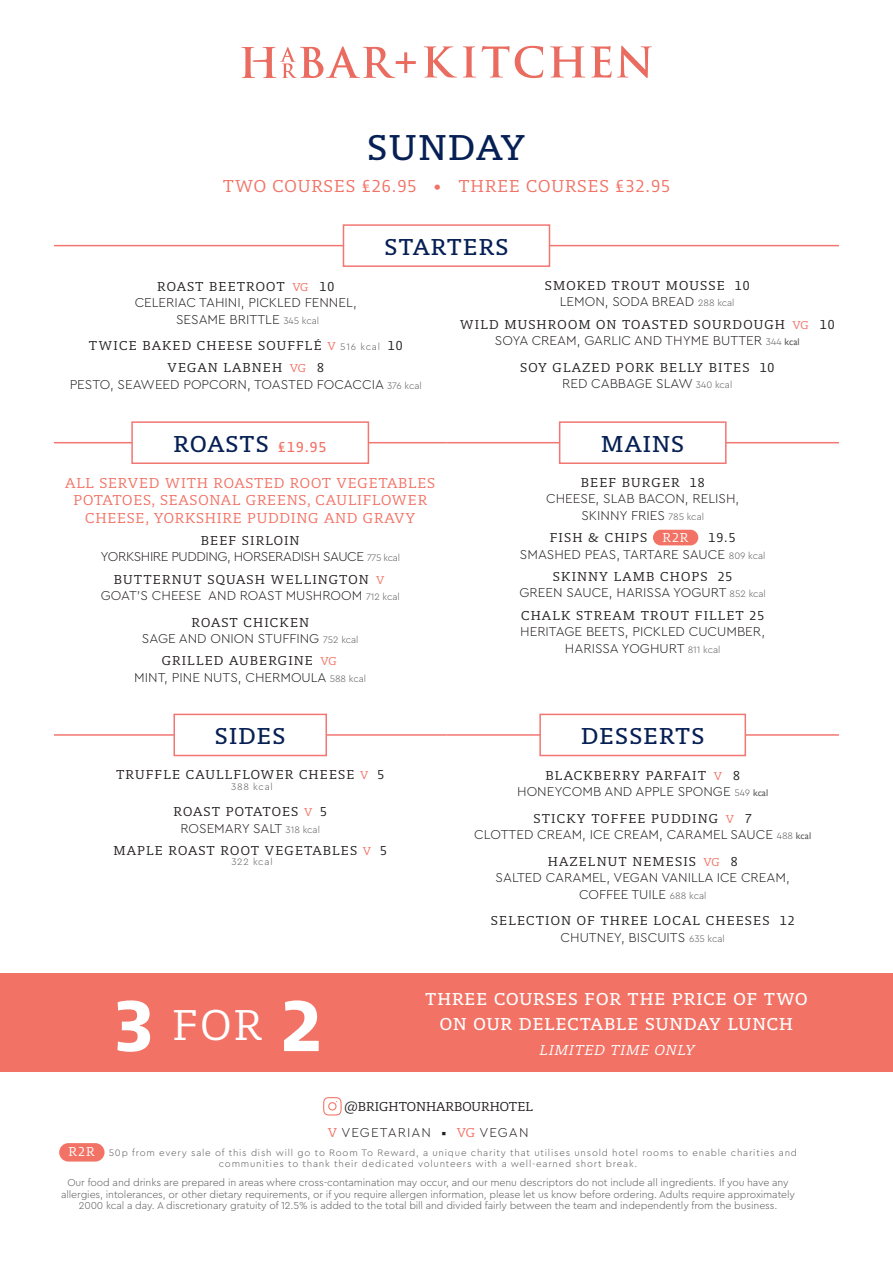
<style>
.page{position:relative;width:893px;height:1263px;background:#fff}
.page>*{position:absolute;margin:0;border:0;box-sizing:border-box;transform-origin:0 0}
.Dish__description__kcal__ALLERGEN{font:700 75px "Mislab Std";color:#fff}
.Dish__description__kcal__ALLERGEN-2{font:300 45px "Mislab Std";color:#fff}
.Dish__kcal{font:37.5px "Mislab Std";letter-spacing:.05em;color:#061f54}
.Dish__kcal-2{font:24px "Mislab Std";letter-spacing:.05em;color:#061f54}
.Dish__description__kcal__ALLERGEN-3{font:18px "Mislab Std";letter-spacing:.05em;color:#fff}
.Dish__kcal-3{font:300 18px "Mislab Std";letter-spacing:.05em;color:#f27265}
.Dish__description__kcal{font:300 15px/16.5px "Mislab Std";letter-spacing:.05em;color:#f27265;text-align:center}
.Dish__description__kcal__ALLERGEN-4{font:italic 300 15px "Mislab Std";color:#fff}
.Dish__description__kcal__ALLERGEN-5{font:300 13.5px/16.5px "Cera Pro";color:#231f20;text-align:center}
.Dish__description__kcal-2{font:300 13.5px/16.5px "Cera Pro";color:#231f20;text-align:center}
.Dish__description__kcal-3{font:300 13.5px/16.5px "Mislab Std";letter-spacing:.08em;color:#231f20;text-align:center}
.Dish__description__kcal__ALLERGEN-6{font:300 13.5px/16.5px "Mislab Std";letter-spacing:.07em;color:#231f20;text-align:center}
.Dish__kcal-4{font:300 13.5px "Mislab Std";letter-spacing:.08em;color:#231f20}
.Dish__description__kcal-4{font:300 13.5px/16.5px "Cera Pro";letter-spacing:-.03em;color:#231f20;text-align:center}
.Dish__description__kcal__ALLERGEN-7{font:300 13.5px "Mislab Std";color:#231f20}
.Dish__description__kcal__ALLERGEN-8{font:300 13.5px "Cera Pro";letter-spacing:.08em;color:#231f20}
.Dish__kcal-5{font:300 13.5px "Mislab Std";letter-spacing:.08em;color:#fff}
.Dish__description__kcal__ALLERGEN-9{font:300 10.5px/11.2px "Cera Pro";letter-spacing:-.01em;color:#57585a;text-align:center}
.Dish__description__kcal__ALLERGEN-10{font:300 9.75px/10.5px "Cera Pro";letter-spacing:.08em;color:#57585a}
.Dish__kcal-6{font:300 9.75px "Cera Pro";letter-spacing:.08em;color:#57585a}
.s1{font-family:"Cera";font-weight:500}
.s2{font-family:"Mislab Std"}
.s3{font-family:"Mislab Std";font-size:12px;color:#f27265}
.s4{font-size:9.75px;color:#57585a}
.s5{font-size:12px;color:#f27265}
.s6{font-family:"Cera Pro";font-size:9.75px;color:#57585a}
.s7{font-family:"Cera Pro"}
.s8{font-family:"Gill Sans";font-weight:400;font-size:9.75px;color:#57585a}
.s9{font-size:15px;color:#f27265}
.s10{font-family:"Mislab Std";color:#f27265}
</style>
<div class="page">
<hr style="left:54px;top:245px;width:785px;height:1px;background:#f27671">
<div style="left:343px;top:224px;width:207px;height:43px;background:#fff;border:2px solid #f27671"></div>
<svg style="left:241px;top:46px;width:175px;height:32px"></svg>
<svg style="left:424px;top:46px;width:33px;height:32px"></svg>
<svg style="left:463px;top:46px;width:13px;height:32px"></svg>
<svg style="left:482px;top:46px;width:27px;height:32px"></svg>
<svg style="left:515px;top:46px;width:28px;height:32px"></svg>
<svg style="left:550px;top:46px;width:35px;height:32px"></svg>
<svg style="left:591px;top:46px;width:61px;height:32px"></svg>
<hr style="left:54px;top:442px;width:392px;height:1px;background:#f27671">
<div style="left:131px;top:421px;width:238px;height:43px;background:#fff;border:2px solid #f27671"></div>
<hr style="left:446px;top:442px;width:393px;height:1px;background:#f27671">
<div style="left:559px;top:421px;width:168px;height:43px;background:#fff;border:2px solid #f27671"></div>
<div style="left:653px;top:530px;width:45px;height:15px;background:#f27265;border-radius:8px"></div>
<hr style="left:446px;top:734px;width:393px;height:2px;background:#f27671">
<div style="left:539px;top:714px;width:207px;height:42px;background:#fff;border:2px solid #f27671"></div>
<hr style="left:54px;top:734px;width:392px;height:2px;background:#f27671">
<div style="left:173px;top:714px;width:154px;height:42px;background:#fff;border:2px solid #f27671"></div>
<svg style="left:323px;top:1097px;width:19px;height:18px"></svg>
<div style="left:59px;top:1143px;width:46px;height:18px;background:#f27265;border-radius:9px"></div>
<div style="left:0;top:974px;width:893px;height:98px;background:#f27265"></div>
<p class="Dish__kcal" style="left:367px;top:129px;width:160px">SUNDAY</p>
<p class="Dish__kcal-3" style="left:223px;top:177px;width:449px">TWO COURSES £26.95 <span class="s1">•</span> THREE COURSES £32.95</p>
<p class="Dish__kcal-2" style="left:385px;top:234px;width:125px">STARTERS</p>
<p class="Dish__description__kcal__ALLERGEN-5" style="left:135px;top:277px;width:224px"><span class="s2">ROAST BEETROOT</span> <span class="s3">VG</span> <span class="s2">10<br></span>CELERIAC TAHINI, PICKLED FENNEL,<br>SESAME BRITTLE <span class="s4">345 kcal</span></p>
<p class="Dish__description__kcal-3" style="left:89px;top:338px;width:315px">TWICE BAKED CHEESE SOUFFLÉ <span class="s5">V</span> <span class="s6">516 kcal</span> 10</p>
<p class="Dish__description__kcal__ALLERGEN-5" style="left:70px;top:359px;width:354px"><span class="s2">VEGAN LABNEH</span> <span class="s3">VG</span> <span class="s2">8<br></span>PESTO, SEAWEED POPCORN, TOASTED FOCACCIA <span class="s4">376 kcal</span></p>
<p class="Dish__description__kcal-3" style="left:545px;top:277px;width:206px">SMOKED TROUT MOUSSE 10<br><span class="s7">LEMON, SODA BREAD</span> <span class="s6">288 kcal</span></p>
<p class="Dish__description__kcal__ALLERGEN-6" style="left:460px;top:316px;width:376px">WILD MUSHROOM ON TOASTED SOURDOUGH <span class="s5">VG</span> 10<br><span class="s7">SOYA CREAM, GARLIC AND THYME BUTTER</span> <span class="s6">344</span> <span class="s8">kcal</span></p>
<p class="Dish__description__kcal-3" style="left:520px;top:359px;width:256px">SOY GLAZED PORK BELLY BITES 10<br><span class="s7">RED CABBAGE SLAW</span> <span class="s6">340 kcal</span></p>
<p class="Dish__kcal-2" style="left:174px;top:432px;width:155px">ROASTS <span class="s9">£19.95</span></p>
<p class="Dish__kcal-2" style="left:601px;top:432px;width:84px">MAINS</p>
<p class="Dish__description__kcal-2" style="left:546px;top:473px;width:195px"><span class="s2">BEEF BURGER 18<br></span>CHEESE, SLAB BACON, RELISH,<br>SKINNY FRIES <span class="s4">785 kcal</span></p>
<p class="Dish__description__kcal-3" style="left:550px;top:530px;width:99px">FISH &amp; CHIPS</p>
<p class="Dish__kcal-5" style="left:662px;top:530px;width:28px">R2R</p>
<p class="Dish__description__kcal" style="left:65px;top:475px;width:372px">ALL SERVED WITH ROASTED ROOT VEGETABLES<br>POTATOES, SEASONAL GREENS, CAULIFLOWER</p>
<p class="Dish__description__kcal" style="left:85px;top:509px;width:332px">CHEESE, YORKSHIRE PUDDING AND GRAVY</p>
<p class="Dish__description__kcal-4" style="left:101px;top:531px;width:301px"><span class="s2">BEEF SIRLOIN<br></span>YORKSHIRE PUDDING, HORSERADISH SAUCE <span class="s4">775 kcal</span></p>
<p class="Dish__description__kcal__ALLERGEN-5" style="left:101px;top:570px;width:301px"><span class="s2">BUTTERNUT SQUASH WELLINGTON</span> <span class="s3">V<br></span>GOAT’S CHEESE AND ROAST MUSHROOM <span class="s4">712 kcal</span></p>
<p class="Dish__description__kcal-2" style="left:142px;top:613px;width:218px"><span class="s2">ROAST CHICKEN<br></span>SAGE AND ONION STUFFING <span class="s4">752 kcal</span></p>
<p class="Dish__description__kcal__ALLERGEN-5" style="left:134px;top:652px;width:233px"><span class="s2">GRILLED AUBERGINE</span> <span class="s3">VG<br></span>MINT, PINE NUTS, CHERMOULA <span class="s4">588 kcal</span></p>
<p class="Dish__description__kcal-2" style="left:520px;top:529px;width:247px;text-align:left;text-indent:189px"><span class="s2">19.5<br></span>SMASHED PEAS, TARTARE SAUCE <span class="s4">809 kcal</span></p>
<p class="Dish__description__kcal-2" style="left:519px;top:567px;width:248px"><span class="s2">SKINNY LAMB CHOPS 25<br></span>GREEN SAUCE, HARISSA YOGURT <span class="s4">852 kcal</span></p>
<p class="Dish__description__kcal-2" style="left:520px;top:606px;width:247px"><span class="s2">CHALK STREAM TROUT FILLET 25<br></span>HERITAGE BEETS, PICKLED CUCUMBER,<br>HARISSA YOGHURT <span class="s4">811 kcal</span></p>
<p class="Dish__kcal-2" style="left:215px;top:724px;width:72px">SIDES</p>
<p class="Dish__kcal-4" style="left:116px;top:768px;width:270px">TRUFFLE CAULLFLOWER CHEESE <span class="s5">V</span> 5</p>
<p class="Dish__kcal-6" style="left:231px;top:780px;width:43px">388 kcal</p>
<p class="Dish__description__kcal-3" style="left:174px;top:803px;width:155px">ROAST POTATOES <span class="s5">V</span> 5<br><span class="s7">ROSEMARY SALT</span> <span class="s6">318 kcal</span></p>
<p class="Dish__kcal-4" style="left:113px;top:843px;width:275px">MAPLE ROAST ROOT VEGETABLES <span class="s5">V</span> 5</p>
<p class="Dish__kcal-6" style="left:231px;top:856px;width:43px">322 kcal</p>
<p class="Dish__description__kcal__ALLERGEN" style="left:113px;top:988px;width:43px">3</p>
<p class="Dish__description__kcal__ALLERGEN" style="left:280px;top:988px;width:43px">2</p>
<p class="Dish__description__kcal__ALLERGEN-2" style="left:173px;top:1002px;width:91px">FOR</p>
<p class="Dish__kcal-2" style="left:581px;top:724px;width:125px">DESSERTS</p>
<p class="Dish__description__kcal__ALLERGEN-5" style="left:517px;top:766px;width:253px"><span class="s2">BLACKBERRY PARFAIT</span> <span class="s3">V</span> <span class="s2">8<br></span>HONEYCOMB AND APPLE SPONGE <span class="s4">549</span> <span class="s8">kcal</span></p>
<p class="Dish__description__kcal__ALLERGEN-5" style="left:474px;top:809px;width:338px"><span class="s2">STICKY TOFFEE PUDDING</span> <span class="s3">V</span> <span class="s2">7<br></span>CLOTTED CREAM, ICE CREAM, CARAMEL SAUCE <span class="s4">488</span> <span class="s8">kcal</span></p>
<p class="Dish__description__kcal__ALLERGEN-5" style="left:496px;top:853px;width:296px"><span class="s2">HAZELNUT NEMESIS</span> <span class="s3">VG</span> <span class="s2">8<br></span>SALTED CARAMEL, VEGAN VANILLA ICE CREAM,<br>COFFEE TUILE <span class="s4">688 kcal</span></p>
<p class="Dish__description__kcal-3" style="left:491px;top:913px;width:305px">SELECTION OF THREE LOCAL CHEESES 12<br><span class="s7">CHUTNEY, BISCUITS</span> <span class="s6">635 kcal</span></p>
<p class="Dish__description__kcal__ALLERGEN-3" style="left:425px;top:989px;width:384px">THREE COURSES FOR THE PRICE OF TWO</p>
<p class="Dish__description__kcal__ALLERGEN-3" style="left:440px;top:1014px;width:354px">ON OUR DELECTABLE SUNDAY LUNCH</p>
<p class="Dish__description__kcal__ALLERGEN-4" style="left:539px;top:1042px;width:160px">LIMITED TIME ONLY</p>
<p class="Dish__description__kcal__ALLERGEN-7" style="left:345px;top:1099px;width:190px">@BRIGHTONHARBOURHOTEL</p>
<p class="Dish__description__kcal__ALLERGEN-8" style="left:328px;top:1124px;width:202px"><span class="s10">V</span> VEGETARIAN <span class="s2">•</span> <span class="s10">VG</span> VEGAN</p>
<p class="Dish__kcal-5" style="left:69px;top:1145px;width:28px">R2R</p>
<p class="Dish__description__kcal__ALLERGEN-10" style="left:219px;top:1147px;width:580px;text-indent:-110px">50p from every sale of this dish will go to Room To Reward, a unique charity that utilises unsold hotel rooms to enable charities and communities to thank their dedicated volunteers with a well-earned short break.</p>
<p class="Dish__description__kcal__ALLERGEN-9" style="left:61px;top:1177px;width:735px">Our food and drinks are prepared in areas where cross-contamination may occur, and our menu descriptors do not include all ingredients. If you have any allergies, intolerances, or other dietary requirements, or if you require allergen information, please let us know before ordering. Adults require approximately<br>2000 kcal a day. A discretionary gratuity of 12.5% is added to the total bill and divided fairly between the team and independently from the business.</p>
</div>
